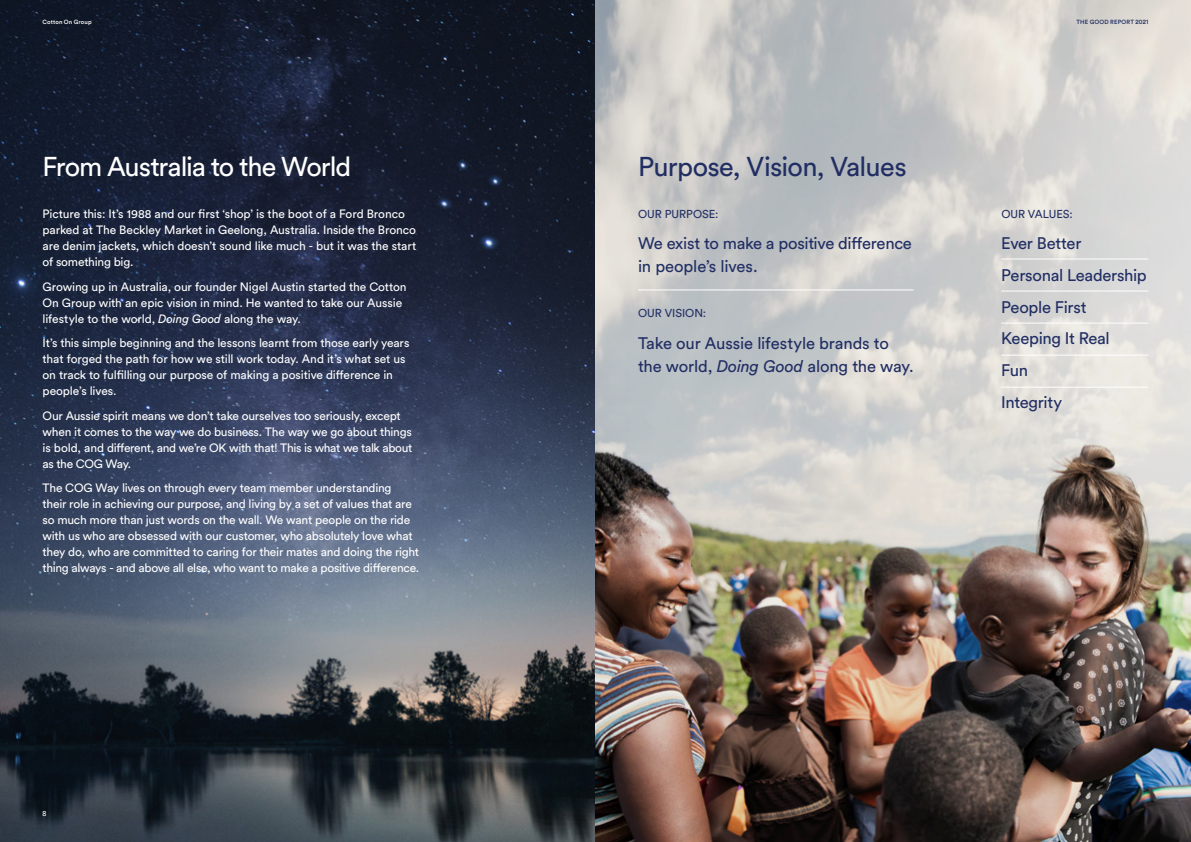
<style>
.page{position:relative;width:1191px;height:842px;background:#fff}
.page>*{position:absolute;margin:0;border:0;box-sizing:border-box;transform-origin:0 0}
.t1{font:500 27px "Circular CO";letter-spacing:-.04em;color:#fff}
.t2{font:500 27px "Circular CO";letter-spacing:-.025em;color:#212e63}
.t3{font:16.6px/31.7px "Circular Pro";letter-spacing:-.015em;color:#212e63}
.t4{font:12px/16px "Circular Pro";letter-spacing:-.015em;color:#fff}
.t5{font:11.4px "Circular Pro";color:#212e63}
.t6{font:500 7px "Circular CO";color:#212e63}
.t7{font:500 7px "Circular CO";color:#fff}
.t8{font:600 6px "Circular CO";letter-spacing:.025em;color:#212e63}
.t9{font:600 6px "Circular CO";letter-spacing:.02em;color:#fff}
.s1{font-style:italic}
</style>
<div class="page">
<img style="left:0;top:0;width:595px;height:842px">
<img style="left:595px;top:0;width:596px;height:842px">
<hr style="left:638px;top:290px;width:275px;height:1px;background:#fff">
<hr style="left:1001px;top:259px;width:147px;height:1px;background:#fff">
<hr style="left:1001px;top:355px;width:147px;height:1px;background:#fff">
<hr style="left:1001px;top:291px;width:147px;height:1px;background:#fff">
<hr style="left:1001px;top:387px;width:147px;height:1px;background:#fff">
<hr style="left:1001px;top:323px;width:147px;height:1px;background:#fff">
<p class="t9" style="left:43px;top:19px;width:51px">Cotton On Group</p>
<p class="t8" style="left:1076px;top:19px;width:73px">THE GOOD REPORT 2021</p>
<h1 class="t1" style="left:43px;top:152px;width:310px">From Australia to the World</h1>
<p class="t4" style="left:43px;top:205px;width:375px">Picture this: It’s 1988 and our first ‘shop’ is the boot of a Ford Bronco parked at The Beckley Market in Geelong, Australia. Inside the Bronco are denim jackets, which doesn’t sound like much - but it was the start of something big.</p>
<p class="t4" style="left:43px;top:278px;width:365px">Growing up in Australia, our founder Nigel Austin started the Cotton<br>On Group with an epic vision in mind. He wanted to take our Aussie lifestyle to the world, <span class="s1">Doing Good</span> along the way.</p>
<p class="t4" style="left:43px;top:334px;width:368px">It’s this simple beginning and the lessons learnt from those early years that forged the path for how we still work today. And it’s what set us on track to fulfilling our purpose of making a positive difference in people’s lives.</p>
<p class="t4" style="left:43px;top:407px;width:371px">Our Aussie spirit means we don’t take ourselves too seriously, except when it comes to the way we do business. The way we go about things is bold, and different, and we’re OK with that! This is what we talk about as the COG Way.</p>
<p class="t4" style="left:43px;top:479px;width:378px">The COG Way lives on through every team member understanding<br>their role in achieving our purpose, and living by a set of values that are so much more than just words on the wall. We want people on the ride with us who are obsessed with our customer, who absolutely love what they do, who are committed to caring for their mates and doing the right thing always - and above all else, who want to make a positive difference.</p>
<h1 class="t2" style="left:638px;top:152px;width:270px">Purpose, Vision, Values</h1>
<p class="t5" style="left:638px;top:206px;width:82px">OUR PURPOSE:</p>
<h2 class="t3" style="left:638px;top:231px;width:275px;line-height:22.8px">We exist to make a positive difference in people’s lives.</h2>
<p class="t5" style="left:638px;top:306px;width:70px">OUR VISION:</p>
<h2 class="t3" style="left:638px;top:331px;width:277px;line-height:22.8px">Take our Aussie lifestyle brands to the world, <span class="s1">Doing Good</span> along the way.</h2>
<p class="t5" style="left:1001px;top:206px;width:73px">OUR VALUES:</p>
<h2 class="t3" style="left:1001px;top:227px;width:147px">Ever Better<br>Personal Leadership<br>People First<br>Keeping It Real<br>Fun<br>Integrity</h2>
<p class="t7" style="left:43px;top:810px;width:5px">8</p>
<p class="t6" style="left:1144px;top:810px;width:6px">9</p>
</div>
